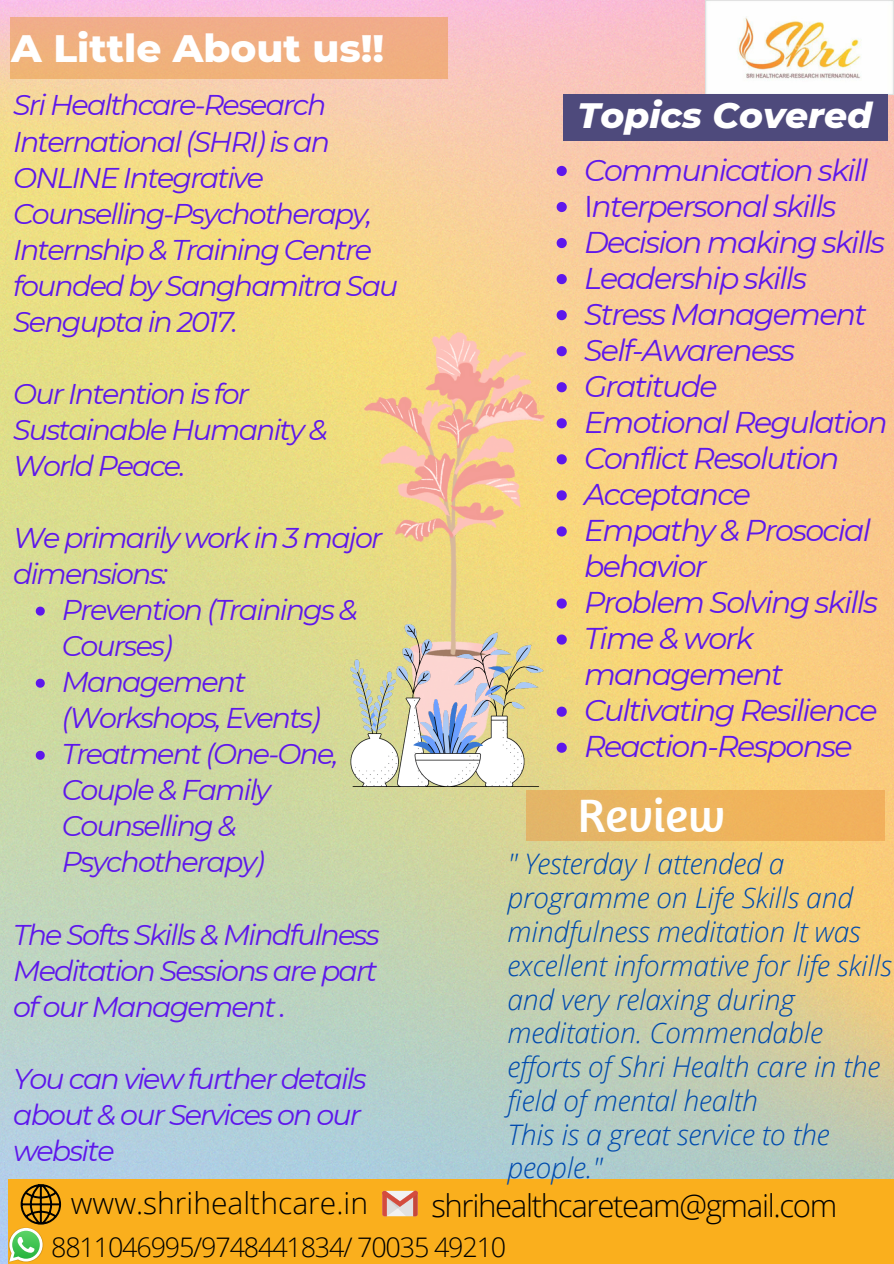
<style>
.page{position:relative;width:894px;height:1264px;background:#fff}
.page>*{position:absolute;margin:0;border:0;box-sizing:border-box;transform-origin:0 0}
.t1{font:48px "Amaranth";color:#fff}
.t2{font:800 39px "Montserrat";color:#fff}
.t3{font:italic 800 36px "Montserrat";color:#fff}
.t4{font:300 31.2px "Open Sans";letter-spacing:-.045em;color:#000}
.t5{font:italic 30px/36px "Montserrat";letter-spacing:-.055em;color:#5e17eb}
.t6{font:300 30px "Open Sans";color:#000}
.t7{font:italic 28.5px/36px "Montserrat";letter-spacing:-.065em;color:#5e17eb}
.t8{font:italic 300 28.2px/33.8px "Open Sans";letter-spacing:-.005em;color:#004aad}
.t9{font:300 27px "Open Sans";letter-spacing:-.045em;color:#000}
.s1{font-style:normal}
</style>
<div class="page">
<img style="left:0;top:0;width:893px;height:1263px">
<img style="left:705px;top:0;width:188px;height:95px">
<div style="left:10px;top:17px;width:437px;height:62px;background:#f0af81"></div>
<div style="left:8px;top:1179px;width:885px;height:84px;background:#faaf1d"></div>
<img style="left:8px;top:1242px;width:24px;height:20px">
<svg style="left:9px;top:1184px;width:52px;height:77px"></svg>
<svg style="left:382px;top:1190px;width:36px;height:26px"></svg>
<div style="left:563px;top:95px;width:324px;height:46px;background:#4e4a7c"></div>
<div style="left:526px;top:790px;width:358px;height:51px;background:#edb45e"></div>
<img style="left:364px;top:332px;width:180px;height:292px">
<svg style="left:36px;top:606px;width:9px;height:9px"></svg>
<svg style="left:36px;top:678px;width:9px;height:9px"></svg>
<svg style="left:36px;top:750px;width:9px;height:9px"></svg>
<svg style="left:556px;top:166px;width:10px;height:10px"></svg>
<svg style="left:556px;top:202px;width:10px;height:10px"></svg>
<svg style="left:556px;top:238px;width:10px;height:10px"></svg>
<svg style="left:556px;top:274px;width:10px;height:10px"></svg>
<svg style="left:556px;top:310px;width:10px;height:10px"></svg>
<svg style="left:556px;top:346px;width:10px;height:10px"></svg>
<svg style="left:556px;top:382px;width:10px;height:10px"></svg>
<svg style="left:556px;top:418px;width:10px;height:10px"></svg>
<svg style="left:556px;top:454px;width:10px;height:10px"></svg>
<svg style="left:556px;top:490px;width:10px;height:10px"></svg>
<svg style="left:556px;top:526px;width:10px;height:10px"></svg>
<svg style="left:556px;top:598px;width:10px;height:10px"></svg>
<svg style="left:556px;top:634px;width:10px;height:10px"></svg>
<svg style="left:556px;top:706px;width:10px;height:10px"></svg>
<svg style="left:556px;top:742px;width:10px;height:10px"></svg>
<img style="left:348px;top:624px;width:197px;height:162px">
<p class="t2" style="left:11px;top:24px;width:374px">A Little About us!!</p>
<p class="t7" style="left:13px;top:87px;width:386px">Sri Healthcare-Research<br>International (SHRI) is an<br>ONLINE Integrative<br>Counselling-Psychotherapy,<br>Internship &amp; Training Centre founded by Sanghamitra Sau<br>Sengupta in 2017.</p>
<p class="t7" style="left:13px;top:375px;width:316px">Our Intention is for<br>Sustainable Humanity &amp;<br>World Peace.</p>
<p class="t7" style="left:13px;top:520px;width:371px">We primarily work in 3 major dimensions:</p>
<p class="t7" style="left:62px;top:592px;width:298px">Prevention (Trainings &amp;<br>Courses)</p>
<p class="t7" style="left:62px;top:664px;width:260px">Management (Workshops, Events)</p>
<p class="t7" style="left:62px;top:736px;width:278px">Treatment (One-One,<br>Couple &amp; Family<br>Counselling &amp;<br>Psychotherapy)</p>
<p class="t7" style="left:13px;top:916px;width:368px;text-align:justify">The Softs Skills &amp; Mindfulness Meditation Sessions are part ofour Management .</p>
<p class="t7" style="left:13px;top:1060px;width:355px">You can view further details about &amp; our Services on our website</p>
<p class="t3" style="left:577px;top:93px;width:296px">Topics Covered</p>
<p class="t5" style="left:584px;top:152px;width:286px">Communication skill</p>
<p class="t5" style="left:584px;top:188px;width:254px"><span class="s1">I</span>nterpersonal skills</p>
<p class="t5" style="left:584px;top:224px;width:302px">Decision making skills</p>
<p class="t5" style="left:584px;top:260px;width:224px">Leadership skills</p>
<p class="t5" style="left:584px;top:296px;width:284px">Stress Management</p>
<p class="t5" style="left:584px;top:332px;width:213px">Self-Awareness</p>
<p class="t5" style="left:584px;top:368px;width:135px">Gratitude</p>
<p class="t5" style="left:584px;top:404px;width:305px">Emotional Regulation</p>
<p class="t5" style="left:584px;top:440px;width:257px">Conflict Resolution</p>
<p class="t5" style="left:584px;top:476px;width:168px">Acceptance</p>
<p class="t5" style="left:584px;top:512px;width:288px">Empathy &amp; Prosocial behavior</p>
<p class="t5" style="left:584px;top:584px;width:295px">Problem Solving skills</p>
<p class="t5" style="left:584px;top:620px;width:201px">Time &amp; work management</p>
<p class="t5" style="left:584px;top:692px;width:295px">Cultivating Resilience</p>
<p class="t5" style="left:584px;top:728px;width:270px">Reaction-Response</p>
<p class="t1" style="left:577px;top:785px;width:149px">Review</p>
<p class="t8" style="left:507px;top:846px;width:386px">" Yesterday I attended a programme on Life Skills and mindfulness meditation It was excellent informative for life skills and very relaxing during meditation. Commendable efforts of Shri Health care in the field of mental health</p>
<p class="t8" style="left:507px;top:1116px;width:323px">This is a great service to the people."</p>
<p class="t6" style="left:71px;top:1181px;width:298px">www.shrihealthcare.in</p>
<p class="t4" style="left:431px;top:1183px;width:407px">shrihealthcareteam@gmail.com</p>
<p class="t9" style="left:51px;top:1228px;width:456px">8811046995/9748441834/ 70035 49210</p>
</div>
